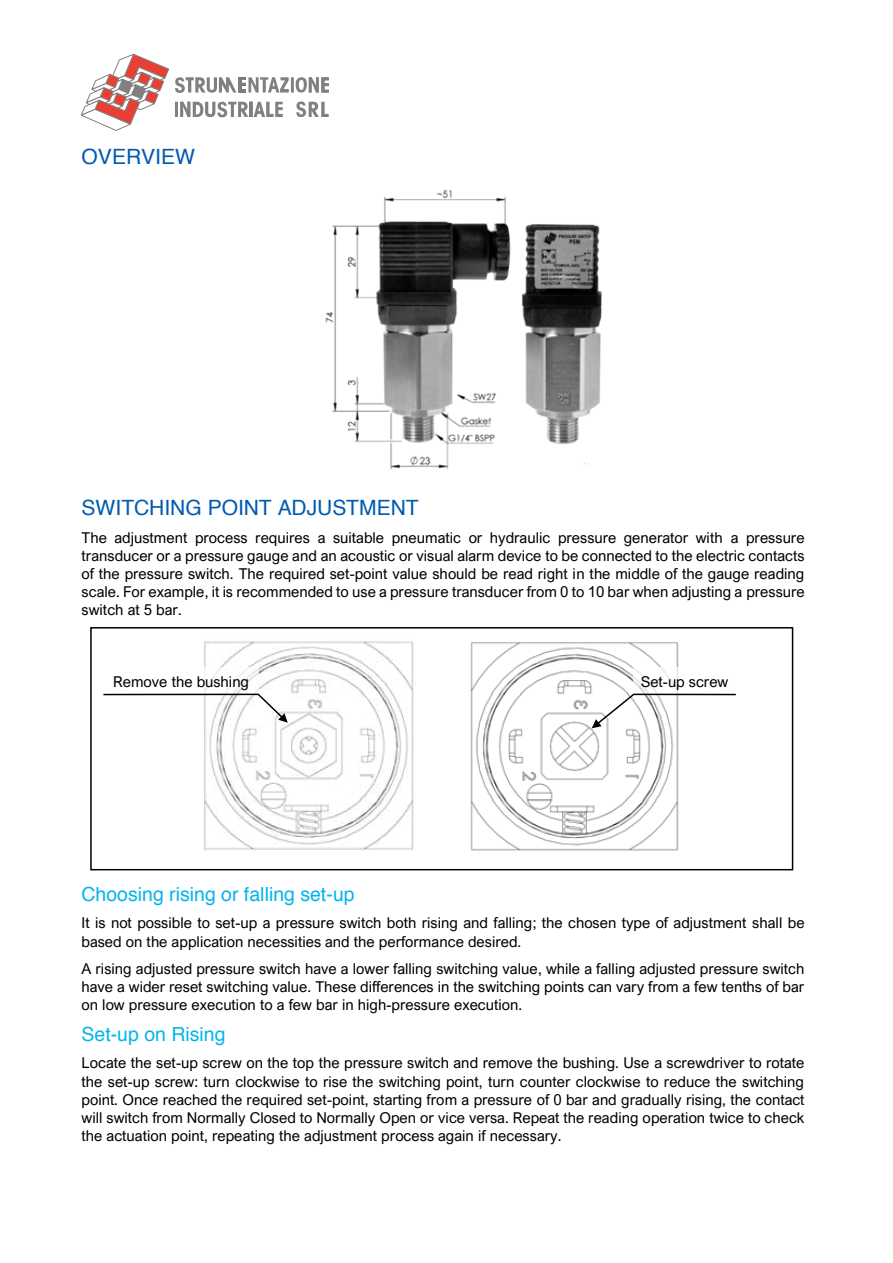
<style>
.page{position:relative;width:893px;height:1263px;background:#fff}
.page>*{position:absolute;margin:0;border:0;box-sizing:border-box;transform-origin:0 0}
.t1{font:21px "Helvetica";letter-spacing:-.005em;color:#005baf}
.t2{font:19.5px "Helvetica";color:#00b5ec}
.t3{font:15px/18.1px "Arial Nova";color:#000;text-align:justify}
</style>
<div class="page">
<div style="left:90px;top:627px;width:703px;height:243px;border:2px solid #000"></div>
<img style="left:204px;top:641px;width:210px;height:209px">
<img style="left:470px;top:642px;width:209px;height:208px">
<div style="left:103px;top:667px;width:156px;height:27px;background:#fff"></div>
<svg style="left:103px;top:694px;width:185px;height:29px"></svg>
<img style="left:204px;top:672px;width:54px;height:17px">
<div style="left:633px;top:667px;width:103px;height:27px;background:#fff"></div>
<svg style="left:592px;top:694px;width:144px;height:34px"></svg>
<svg style="left:295px;top:77px;width:12px;height:16px"></svg>
<hr style="left:291px;top:77px;width:3px;height:16px;background:#818080">
<svg style="left:299px;top:77px;width:30px;height:16px"></svg>
<svg style="left:81px;top:54px;width:208px;height:77px"></svg>
<svg style="left:296px;top:101px;width:33px;height:16px"></svg>
<img style="left:325px;top:190px;width:277px;height:280px">
<h1 class="t1" style="left:82px;top:140px;width:115px">OVERVIEW</h1>
<h1 class="t1" style="left:82px;top:491px;width:339px">SWITCHING POINT ADJUSTMENT</h1>
<p class="t3" style="left:82px;top:528px;width:725px">The adjustment process requires a suitable pneumatic or hydraulic pressure generator with a pressure transducer or a pressure gauge and an acoustic or visual alarm device to be connected to the electric contacts of the pressure switch. The required set-point value should be read right in the middle of the gauge reading scale. For example, it is recommended to use a pressure transducer from 0 to 10 bar when adjusting a pressure switch at 5 bar.</p>
<p class="t3" style="left:113px;top:672px;width:137px">Remove the bushing</p>
<p class="t3" style="left:641px;top:672px;width:89px">Set-up screw</p>
<h2 class="t2" style="left:82px;top:879px;width:275px">Choosing rising or falling set-up</h2>
<p class="t3" style="left:82px;top:914px;width:724px">It is not possible to set-up a pressure switch both rising and falling; the chosen type of adjustment shall be based on the application necessities and the performance desired.</p>
<p class="t3" style="left:82px;top:959px;width:724px">A rising adjusted pressure switch have a lower falling switching value, while a falling adjusted pressure switch have a wider reset switching value. These differences in the switching points can vary from a few tenths of bar on low pressure execution to a few bar in high-pressure execution.</p>
<h2 class="t2" style="left:82px;top:1019px;width:145px">Set-up on Rising</h2>
<p class="t3" style="left:82px;top:1054px;width:725px">Locate the set-up screw on the top the pressure switch and remove the bushing. Use a screwdriver to rotate the set-up screw: turn clockwise to rise the switching point, turn counter clockwise to reduce the switching point. Once reached the required set-point, starting from a pressure of 0 bar and gradually rising, the contact will switch from Normally Closed to Normally Open or vice versa. Repeat the reading operation twice to check the actuation point, repeating the adjustment process again if necessary.</p>
</div>
